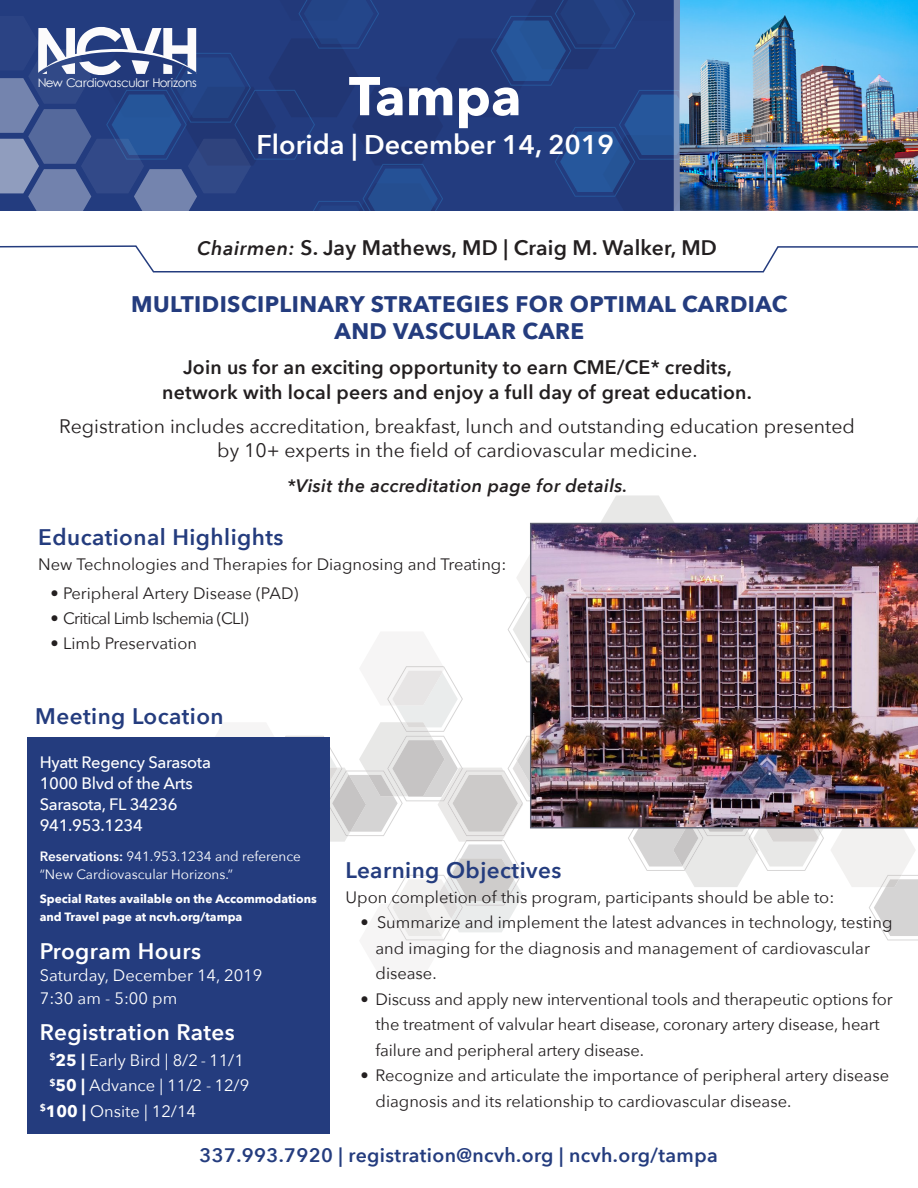
<style>
.page{position:relative;width:918px;height:1188px;background:#fff}
.page>*{position:absolute;margin:0;border:0;box-sizing:border-box;transform-origin:0 0}
.t1{font:700 63.9px "Century Gothic";color:#fcfbfc}
.t2{font:700 54px "Avenir Next";color:#fff}
.t3{font:600 27px "Avenir Next";color:#fff}
.t4{font:700 22.5px "Avenir Next";letter-spacing:.02em;color:#243c7e}
.t5{font:600 22.5px "Avenir Next";letter-spacing:.02em;color:#243c7e}
.t6{font:600 22.5px "Avenir Next";letter-spacing:.02em;color:#fff}
.t7{font:600 21px "Avenir Next";letter-spacing:.01em;color:#231f20}
.t8{font:19.5px/24px "Avenir Next";color:#231f20;text-align:center}
.t9{font:600 19.5px "Avenir Next";letter-spacing:.01em;color:#231f20}
.t10{font:600 19.5px "Avenir Next";letter-spacing:.02em;color:#243c7e}
.t11{font:italic 600 18px "Avenir Next";letter-spacing:.02em;color:#231f20}
.t12{font:16.5px/25.5px "Avenir Next";color:#231f20}
.t13{font:16.5px "Avenir Next";color:#fff}
.t14{font:500 16.5px "Avenir Next";letter-spacing:-.02em;color:#fff}
.t15{font:16.5px "Avenir Next";letter-spacing:-.04em;color:#231f20}
.t16{font:13.5px "Avenir Next";color:#fff}
.t17{font:700 12px "Avenir Next";color:#fff}
.t18{font:12px "Century Gothic";letter-spacing:-.04em;color:#f9fafb}
.s1{font-style:italic;font-size:19.5px}
.s2{font-weight:600}
.s3{font-weight:700}
</style>
<div class="page">
<svg style="left:202px;top:495px;width:716px;height:483px"></svg>
<svg style="left:0;top:245px;width:918px;height:28px"></svg>
<div style="left:27px;top:738px;width:302px;height:396px;background:#243c7e"></div>
<img style="left:530px;top:523px;width:388px;height:305px">
<svg style="left:0;top:0;width:674px;height:211px;background:#294484"></svg>
<svg style="left:674px;top:0;width:5px;height:211px"></svg>
<img style="left:679px;top:0;width:239px;height:211px">
<p class="t1" style="left:33px;top:2px;width:170px">NCVH</p>
<p class="t18" style="left:38px;top:74px;width:161px">New Cardiovascular Horizons</p>
<p class="t2" style="left:349px;top:50px;width:174px">Tampa</p>
<p class="t3" style="left:256px;top:122px;width:359px">Florida | December 14, 2019</p>
<p class="t7" style="left:197px;top:229px;width:521px"><span class="s1">Chairmen:</span> S. Jay Mathews, MD | Craig M. Walker, MD</p>
<p class="t4" style="left:131px;top:285px;width:658px">MULTIDISCIPLINARY STRATEGIES FOR OPTIMAL CARDIAC</p>
<p class="t4" style="left:335px;top:312px;width:251px">AND VASCULAR CARE</p>
<p class="t9" style="left:183px;top:351px;width:550px">Join us for an exciting opportunity to earn CME/CE* credits,</p>
<p class="t9" style="left:162px;top:375px;width:591px">network with local peers and enjoy a full day of great education.</p>
<p class="t8" style="left:59px;top:413px;width:797px">Registration includes accreditation, breakfast, lunch and outstanding education presented by 10+ experts in the field of cardiovascular medicine.</p>
<p class="t11" style="left:287px;top:470px;width:342px">*Visit the accreditation page for details.</p>
<p class="t5" style="left:38px;top:518px;width:247px">Educational Highlights</p>
<p class="t12" style="left:38px;top:551px;width:470px">New Technologies and Therapies for Diagnosing and Treating:</p>
<p class="t12" style="left:51px;top:580px;width:249px">• Peripheral Artery Disease (PAD)</p>
<p class="t15" style="left:51px;top:604px;width:199px">• Critical Limb Ischemia (CLI)</p>
<p class="t12" style="left:51px;top:630px;width:148px">• Limb Preservation</p>
<p class="t5" style="left:35px;top:697px;width:190px">Meeting Location</p>
<p class="t14" style="left:40px;top:748px;width:173px">Hyatt Regency Sarasota</p>
<p class="t14" style="left:40px;top:769px;width:154px">1000 Blvd of the Arts</p>
<p class="t14" style="left:40px;top:790px;width:139px">Sarasota, FL 34236</p>
<p class="t14" style="left:40px;top:811px;width:105px">941.953.1234</p>
<p class="t16" style="left:40px;top:845px;width:263px"><span class="s2">Reservations:</span> 941.953.1234 and reference</p>
<p class="t16" style="left:40px;top:863px;width:195px">“New Cardiovascular Horizons.”</p>
<p class="t17" style="left:40px;top:889px;width:278px">Special Rates available on the Accommodations</p>
<p class="t17" style="left:40px;top:906px;width:204px">and Travel page at ncvh.org/tampa</p>
<p class="t6" style="left:40px;top:931px;width:163px">Program Hours</p>
<p class="t13" style="left:40px;top:961px;width:224px">Saturday, December 14, 2019</p>
<p class="t13" style="left:40px;top:984px;width:139px">7:30 am - 5:00 pm</p>
<p class="t6" style="left:40px;top:1013px;width:197px">Registration Rates</p>
<p class="t13" style="left:49px;top:1046px;width:196px"><sup>$</sup><span class="s3">25 |</span> Early Bird | 8/2 - 11/1</p>
<p class="t13" style="left:49px;top:1071px;width:201px"><sup>$</sup><span class="s3">50 |</span> Advance | 11/2 - 12/9</p>
<p class="t13" style="left:40px;top:1097px;width:158px"><sup>$</sup><span class="s3">100 |</span> Onsite | 12/14</p>
<p class="t5" style="left:346px;top:851px;width:218px">Learning Objectives</p>
<p class="t12" style="left:346px;top:883px;width:490px">Upon completion of this program, participants should be able to:</p>
<p class="t12" style="left:376px;top:909px;width:518px;text-indent:-15px">• Summarize and implement the latest advances in technology, testing and imaging for the diagnosis and management of cardiovascular disease.</p>
<p class="t12" style="left:376px;top:985px;width:519px;text-indent:-15px">• Discuss and apply new interventional tools and therapeutic options for the treatment of valvular heart disease, coronary artery disease, heart failure and peripheral artery disease.</p>
<p class="t12" style="left:376px;top:1062px;width:515px;text-indent:-15px">• Recognize and articulate the importance of peripheral artery disease diagnosis and its relationship to cardiovascular disease.</p>
<p class="t10" style="left:200px;top:1139px;width:520px">337.993.7920 | registration@ncvh.org | ncvh.org/tampa</p>
</div>
